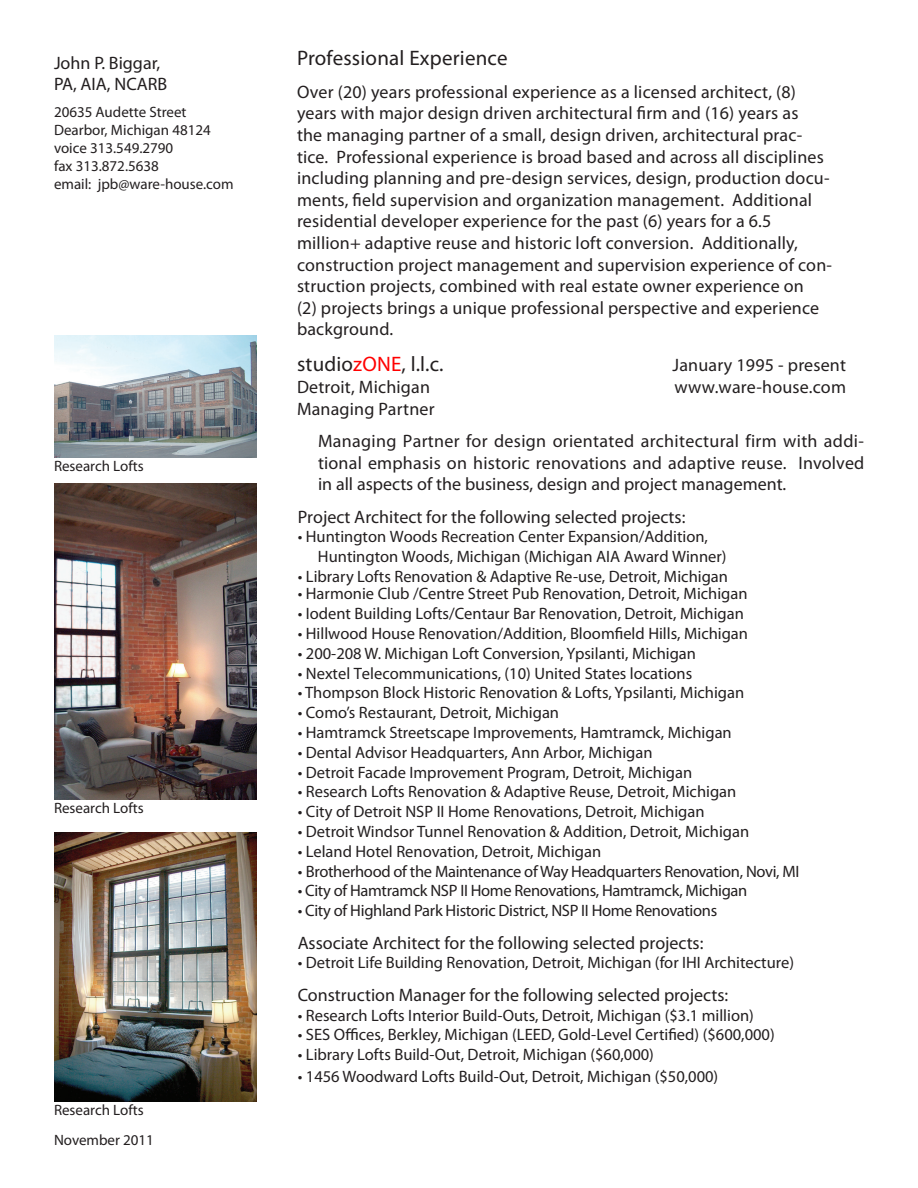
<style>
.page{position:relative;width:918px;height:1188px;background:#fff}
.page>*{position:absolute;margin:0;border:0;box-sizing:border-box;transform-origin:0 0}
.t1{font:21px "Myriad Pro";letter-spacing:.01em;color:#231f20}
.Indent_text{font:18px/21.6px "Myriad Pro";letter-spacing:.01em;color:#231f20}
.Indent_text-2{font:16.5px "Myriad Pro";color:#231f20}
.Indent_text-3{font:16.5px "Myriad Pro";letter-spacing:-.02em;color:#231f20}
.t2{font:15px "Myriad Pro";color:#231f20}
.s1{color:#f00}
</style>
<div class="page">
<img style="left:54px;top:335px;width:202px;height:122px">
<img style="left:54px;top:484px;width:202px;height:315px">
<img style="left:54px;top:832px;width:202px;height:269px">
<p class="Indent_text" style="left:54px;top:52px;width:108px">John P. Biggar,</p>
<p class="Indent_text" style="left:54px;top:73px;width:115px">PA, AIA, NCARB</p>
<p class="t2" style="left:54px;top:103px;width:134px">20635 Audette Street</p>
<p class="t2" style="left:54px;top:121px;width:158px">Dearbor, Michigan 48124</p>
<p class="t2" style="left:54px;top:139px;width:121px">voice 313.549.2790</p>
<p class="t2" style="left:54px;top:157px;width:106px">fax 313.872.5638</p>
<p class="t2" style="left:54px;top:175px;width:181px">email: jpb@ware-house.com</p>
<p class="t2" style="left:54px;top:457px;width:91px">Research Lofts</p>
<p class="t2" style="left:54px;top:799px;width:91px">Research Lofts</p>
<p class="t2" style="left:54px;top:1101px;width:91px">Research Lofts</p>
<p class="t2" style="left:54px;top:1131px;width:102px">November 2011</p>
<p class="t1" style="left:297px;top:45px;width:212px">Professional Experience</p>
<p class="Indent_text" style="left:297px;top:81px;width:537px">Over (20) years professional experience as a licensed architect, (8) years with major design driven architectural firm and (16) years as<br>the managing partner of a small, design driven, architectural prac&shy;tice. Professional experience is broad based and across all disciplines including planning and pre-design services, design, production docu&shy;ments, field supervision and organization management. Additional residential developer experience for the past (6) years for a 6.5 million+ adaptive reuse and historic loft conversion. Additionally, construction project management and supervision experience of con&shy;struction projects, combined with real estate owner experience on<br>(2) projects brings a unique professional perspective and experience background.</p>
<p class="t1" style="left:297px;top:351px;width:148px">studio<span class="s1">zONE</span>, l.l.c.</p>
<p class="Indent_text" style="left:673px;top:354px;width:175px">January 1995 - present</p>
<p class="Indent_text" style="left:297px;top:376px;width:135px">Detroit, Michigan</p>
<p class="Indent_text" style="left:675px;top:376px;width:173px">www.ware-house.com</p>
<p class="Indent_text" style="left:297px;top:398px;width:139px">Managing Partner</p>
<p class="Indent_text" style="left:318px;top:430px;width:548px;text-align:justify">Managing Partner for design orientated architectural firm with addi&shy;tional emphasis on historic renovations and adaptive reuse. Involved in all aspects of the business, design and project management.</p>
<p class="Indent_text" style="left:298px;top:506px;width:389px">Project Architect for the following selected projects:</p>
<p class="Indent_text-2" style="left:298px;top:527px;width:412px">• Huntington Woods Recreation Center Expansion/Addition,</p>
<p class="Indent_text-2" style="left:318px;top:547px;width:410px">Huntington Woods, Michigan (Michigan AIA Award Winner)</p>
<p class="Indent_text-2" style="left:298px;top:566px;width:432px">• Library Lofts Renovation &amp; Adaptive Re-use, Detroit, Michigan</p>
<p class="Indent_text-2" style="left:298px;top:584px;width:451px">• Harmonie Club /Centre Street Pub Renovation, Detroit, Michigan</p>
<p class="Indent_text-2" style="left:298px;top:603px;width:448px">• Iodent Building Lofts/Centaur Bar Renovation, Detroit, Michigan</p>
<p class="Indent_text-2" style="left:298px;top:623px;width:452px">• Hillwood House Renovation/Addition, Bloomfield Hills, Michigan</p>
<p class="Indent_text-2" style="left:298px;top:643px;width:400px">• 200-208 W. Michigan Loft Conversion, Ypsilanti, Michigan</p>
<p class="Indent_text-2" style="left:298px;top:663px;width:396px">• Nextel Telecommunications, (10) United States locations</p>
<p class="Indent_text-2" style="left:298px;top:683px;width:448px">• Thompson Block Historic Renovation &amp; Lofts, Ypsilanti, Michigan</p>
<p class="Indent_text-2" style="left:298px;top:702px;width:263px">• Como’s Restaurant, Detroit, Michigan</p>
<p class="Indent_text-2" style="left:298px;top:722px;width:436px">• Hamtramck Streetscape Improvements, Hamtramck, Michigan</p>
<p class="Indent_text-2" style="left:298px;top:742px;width:356px">• Dental Advisor Headquarters, Ann Arbor, Michigan</p>
<p class="Indent_text-2" style="left:298px;top:762px;width:396px">• Detroit Facade Improvement Program, Detroit, Michigan</p>
<p class="Indent_text-2" style="left:298px;top:782px;width:440px">• Research Lofts Renovation &amp; Adaptive Reuse, Detroit, Michigan</p>
<p class="Indent_text-2" style="left:298px;top:801px;width:408px">• City of Detroit NSP II Home Renovations, Detroit, Michigan</p>
<p class="Indent_text-2" style="left:298px;top:821px;width:453px">• Detroit Windsor Tunnel Renovation &amp; Addition, Detroit, Michigan</p>
<p class="Indent_text-2" style="left:298px;top:841px;width:305px">• Leland Hotel Renovation, Detroit, Michigan</p>
<p class="Indent_text-3" style="left:298px;top:861px;width:503px">• Brotherhood of the Maintenance of Way Headquarters Renovation, Novi, MI</p>
<p class="Indent_text-3" style="left:298px;top:881px;width:451px">• City of Hamtramck NSP II Home Renovations, Hamtramck, Michigan</p>
<p class="Indent_text-3" style="left:298px;top:900px;width:421px">• City of Highland Park Historic District, NSP II Home Renovations</p>
<p class="Indent_text" style="left:298px;top:931px;width:407px">Associate Architect for the following selected projects:</p>
<p class="Indent_text-2" style="left:298px;top:953px;width:498px">• Detroit Life Building Renovation, Detroit, Michigan (for IHI Architecture)</p>
<p class="Indent_text" style="left:298px;top:984px;width:432px">Construction Manager for the following selected projects:</p>
<p class="Indent_text-2" style="left:298px;top:1005px;width:458px">• Research Lofts Interior Build-Outs, Detroit, Michigan ($3.1 million)</p>
<p class="Indent_text-2" style="left:298px;top:1025px;width:479px">• SES Offices, Berkley, Michigan (LEED, Gold-Level Certified) ($600,000)</p>
<p class="Indent_text-2" style="left:298px;top:1044px;width:358px">• Library Lofts Build-Out, Detroit, Michigan ($60,000)</p>
<p class="Indent_text-2" style="left:298px;top:1066px;width:422px">• 1456 Woodward Lofts Build-Out, Detroit, Michigan ($50,000)</p>
</div>
